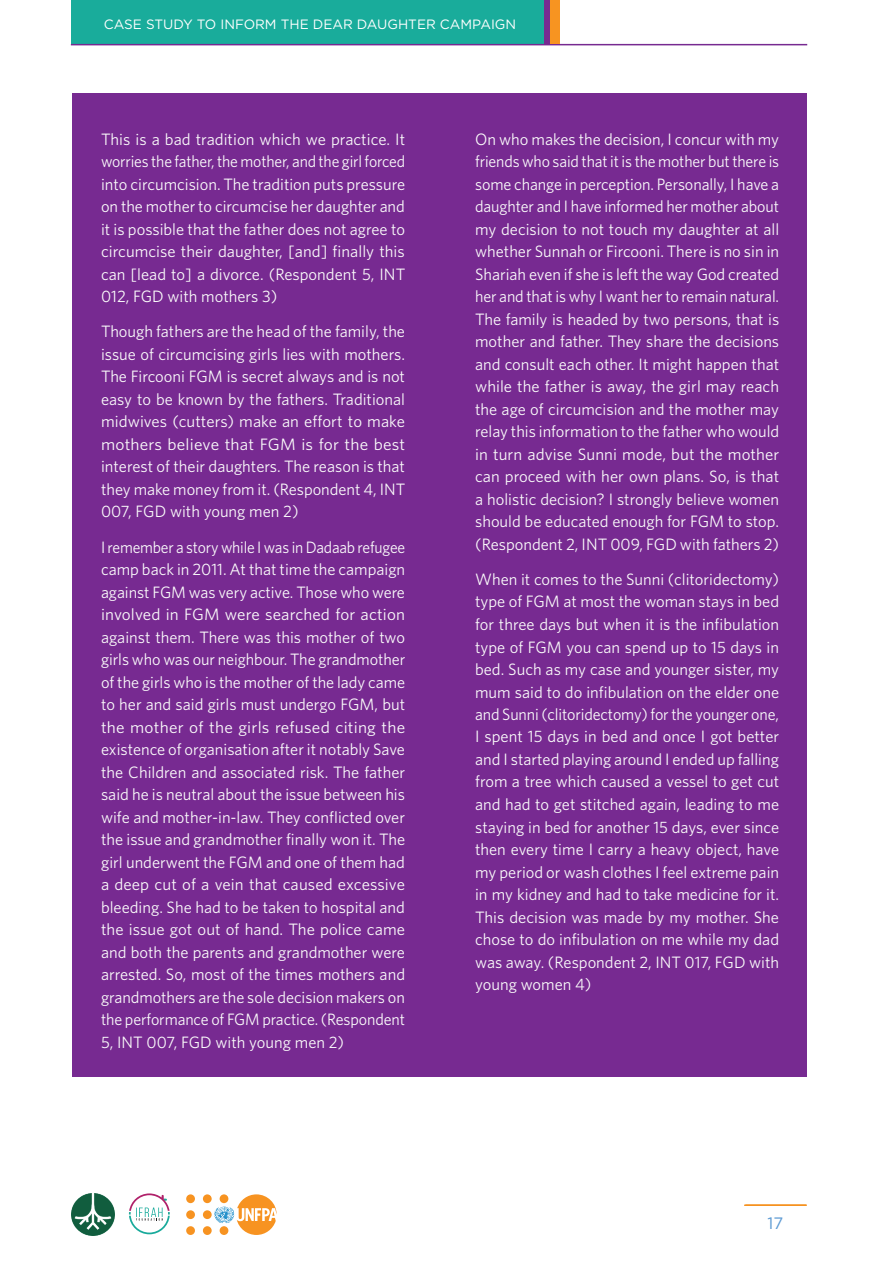
<style>
.page{position:relative;width:893px;height:1263px;background:#fff}
.page>*{position:absolute;margin:0;border:0;box-sizing:border-box;transform-origin:0 0}
.t1{font:16.5px/22.5px "Whitney HTF";color:#fafafa;text-align:justify}
.t2{font:16.5px/22.5px "Whitney HTF";color:#fafafa;text-align:justify;scale:.95 1}
.t3{font:16.5px "Gotham";color:#5c9ad3}
.t4{font:13.5px "Gotham";color:#fff}
</style>
<div class="page">
<div style="left:71px;top:0;width:478px;height:45px;background:#19ac9b"></div>
<hr style="left:71px;top:44px;width:736px;height:1px;background:#772a91">
<hr style="left:745px;top:1204px;width:62px;height:2px;background:#f69220">
<svg style="left:129px;top:1193px;width:41px;height:41px"></svg>
<div style="left:203px;top:1210px;width:9px;height:9px;background:#f79321;border-radius:50%"></div>
<div style="left:203px;top:1226px;width:9px;height:9px;background:#f79321;border-radius:50%"></div>
<div style="left:203px;top:1194px;width:9px;height:9px;background:#f79321;border-radius:50%"></div>
<div style="left:186px;top:1210px;width:9px;height:9px;background:#f79321;border-radius:50%"></div>
<div style="left:186px;top:1226px;width:9px;height:9px;background:#f79321;border-radius:50%"></div>
<div style="left:186px;top:1194px;width:9px;height:9px;background:#f79321;border-radius:50%"></div>
<svg style="left:214px;top:1194px;width:63px;height:41px"></svg>
<img style="left:72px;top:1194px;width:42px;height:41px">
<div style="left:549px;top:0;width:11px;height:44px;background:#f79421"></div>
<div style="left:544px;top:0;width:5px;height:44px;background:#772a91"></div>
<div style="left:72px;top:94px;width:735px;height:983px;background:#772a91"></div>
<p class="t4" style="left:104px;top:15px;width:414px">CASE STUDY TO INFORM THE DEAR DAUGHTER CAMPAIGN</p>
<p class="t1" style="left:101px;top:127px;width:306px">This is a bad tradition which we practice. It worries the father, the mother, and the girl forced into circumcision. The tradition puts pressure on the mother to circumcise her daughter and it is possible that the father does not agree to circumcise their daughter, [and] finally this can [lead to] a divorce. (Respondent 5, INT 012, FGD with mothers 3)</p>
<p class="t1" style="left:101px;top:320px;width:306px">Though fathers are the head of the family, the issue of circumcising girls lies with mothers.<br>The Fircooni FGM is secret always and is not easy to be known by the fathers. Traditional midwives (cutters) make an effort to make mothers believe that FGM is for the best interest of their daughters. The reason is that they make money from it. (Respondent 4, INT 007, FGD with young men 2)</p>
<p class="t2" style="left:101px;top:535px;width:322px">I remember a story while I was in Dadaab refugee camp back in 2011. At that time the campaign against FGM was very active. Those who were involved in FGM were searched for action against them. There was this mother of two girls who was our neighbour. The grandmother of the girls who is the mother of the lady came to her and said girls must undergo FGM, but the mother of the girls refused citing the existence of organisation after it notably Save the Children and associated risk. The father said he is neutral about the issue between his wife and mother-in-law. They conflicted over the issue and grandmother finally won it. The girl underwent the FGM and one of them had a deep cut of a vein that caused excessive bleeding. She had to be taken to hospital and the issue got out of hand. The police came and both the parents and grandmother were arrested. So, most of the times mothers and grandmothers are the sole decision makers on the performance of FGM practice. (Respondent 5, INT 007, FGD with young men 2)</p>
<p class="t1" style="left:475px;top:127px;width:306px">On who makes the decision, I concur with my friends who said that it is the mother but there is some change in perception. Personally, I have a daughter and I have informed her mother about my decision to not touch my daughter at all whether Sunnah or Fircooni. There is no sin in Shariah even if she is left the way God created her and that is why I want her to remain natural.<br>The family is headed by two persons, that is mother and father. They share the decisions and consult each other. It might happen that while the father is away, the girl may reach the age of circumcision and the mother may relay this information to the father who would in turn advise Sunni mode, but the mother can proceed with her own plans. So, is that a holistic decision? I strongly believe women should be educated enough for FGM to stop. (Respondent 2, INT 009, FGD with fathers 2)</p>
<p class="t1" style="left:475px;top:568px;width:306px">When it comes to the Sunni (clitoridectomy) type of FGM at most the woman stays in bed for three days but when it is the infibulation type of FGM you can spend up to 15 days in bed. Such as my case and younger sister, my mum said to do infibulation on the elder one and Sunni (clitoridectomy) for the younger one, I spent 15 days in bed and once I got better and I started playing around I ended up falling from a tree which caused a vessel to get cut and had to get stitched again, leading to me staying in bed for another 15 days, ever since then every time I carry a heavy object, have my period or wash clothes I feel extreme pain in my kidney and had to take medicine for it.<br>This decision was made by my mother. She chose to do infibulation on me while my dad was away. (Respondent 2, INT 017, FGD with young women 4)</p>
<p class="t3" style="left:767px;top:1213px;width:17px">17</p>
</div>
